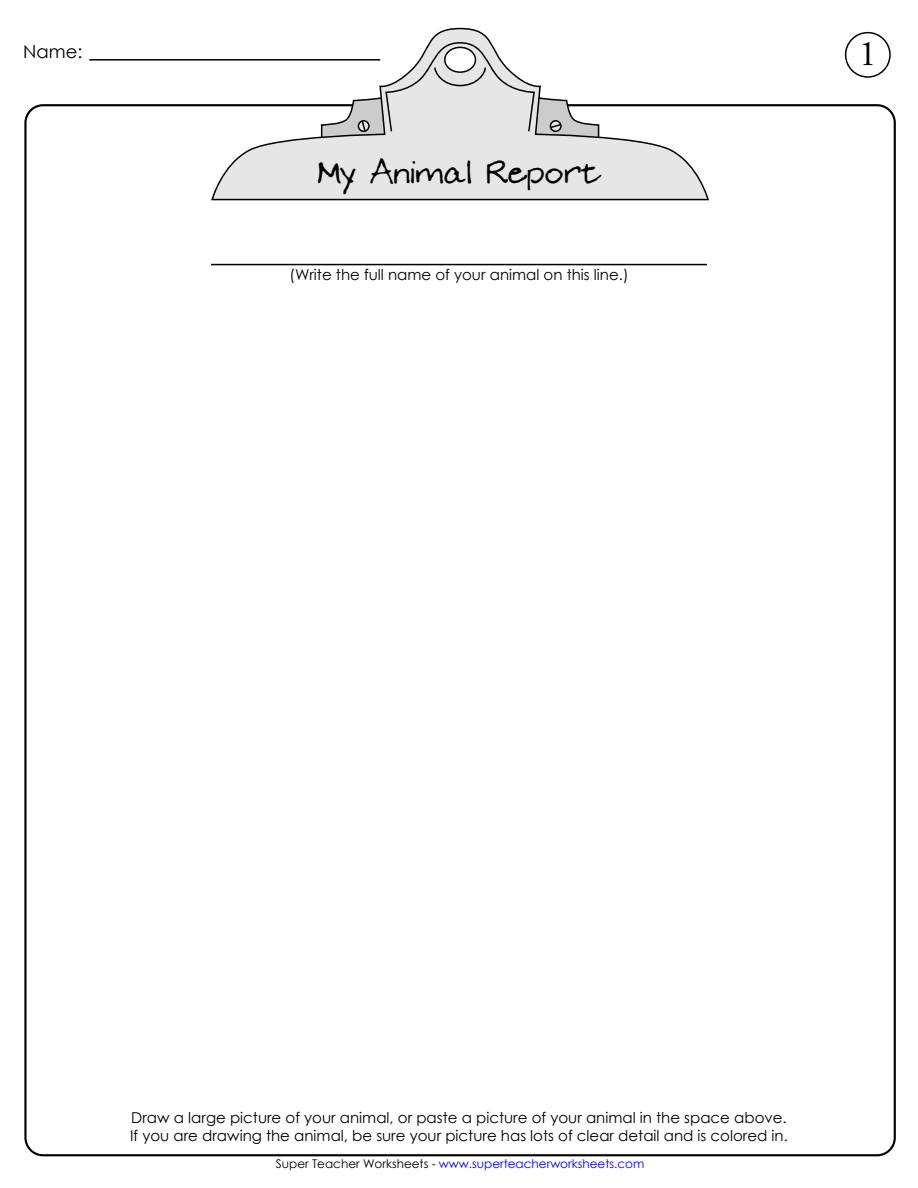
<style>
.page{position:relative;width:918px;height:1188px;background:#fff}
.page>*{position:absolute;margin:0;border:0;box-sizing:border-box;transform-origin:0 0}
.t1{font:36px "Jane Doe Fontgod.com";color:#000}
.t2{font:36px "Adobe Garamond Pro";color:#000}
.t3{font:18px "Century Gothic 2";color:#000}
.t4{font:15px/18px "Century Gothic 2";color:#000}
.t5{font:12px "Century Gothic 2";color:#00f}
.s1{color:#000}
</style>
<div class="page">
<svg style="left:211px;top:27px;width:499px;height:174px"></svg>
<svg style="left:320px;top:41px;width:280px;height:101px"></svg>
<hr style="left:89px;top:59px;width:291px;height:2px;background:#000">
<div style="left:845px;top:32px;width:46px;height:46px;border:2px solid #000;border-radius:50%"></div>
<hr style="left:211px;top:264px;width:496px;height:1px;background:#000">
<p class="t3" style="left:23px;top:39px;width:61px">Name:</p>
<h1 class="t2" style="left:859px;top:32px;width:19px">1</h1>
<h1 class="t1" style="left:318px;top:148px;width:285px">My Animal Report</h1>
<p class="t4" style="left:289px;top:265px;width:341px">(Write the full name of your animal on this line.)</p>
<p class="t4" style="left:130px;top:1108px;width:659px">Draw a large picture of your animal, or paste a picture of your animal in the space above.<br>If you are drawing the animal, be sure your picture has lots of clear detail and is colored in.</p>
<p class="t5" style="left:276px;top:1155px;width:370px"><span class="s1">Super Teacher Worksheets -</span> www.superteacherworksheets.com</p>
</div>
